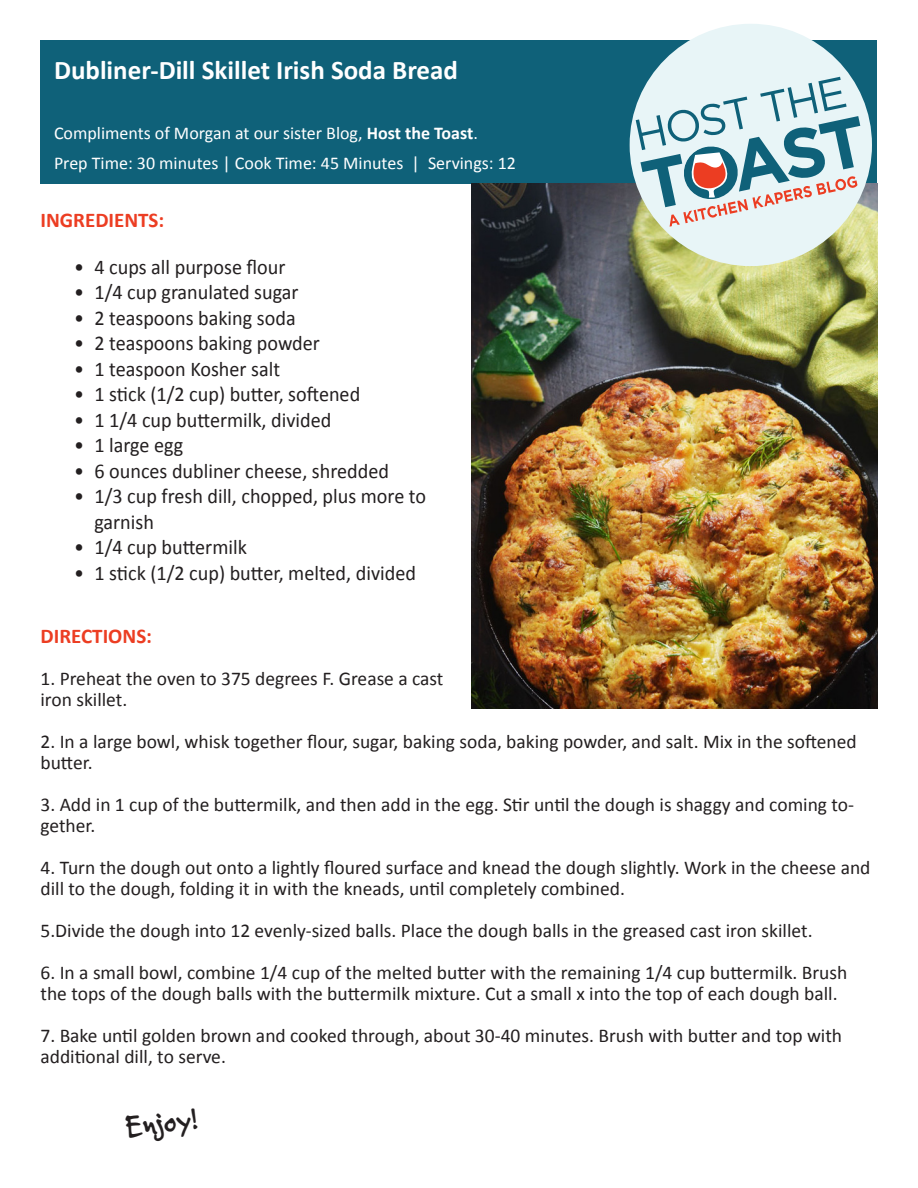
<style>
.page{position:relative;width:918px;height:1188px;background:#fff}
.page>*{position:absolute;margin:0;border:0;box-sizing:border-box;transform-origin:0 0}
.t1{font:700 31.05px "Felt Tip Roman";color:#231f20}
.t2{font:700 27px "Calibri";color:#fff}
.t3{font:21px/25.5px "Calibri";color:#231f20;scale:.96 1}
.t4{font:700 21px "Calibri";color:#ec3d22}
.t5{font:19.5px/21px "Calibri";color:#231f20}
.t6{font:18px "Calibri";color:#fff}
.s1{font-weight:700}
</style>
<div class="page">
<div style="left:40px;top:40px;width:838px;height:144px;background:#0f6179"></div>
<img style="left:472px;top:184px;width:406px;height:524px">
<div style="left:630px;top:24px;width:242px;height:242px;background:#e8f5f7;border-radius:50%"></div>
<svg style="left:636px;top:77px;width:224px;height:150px"></svg>
<p class="t2" style="left:54px;top:53px;width:406px">Dubliner-Dill Skillet Irish Soda Bread</p>
<p class="t6" style="left:54px;top:121px;width:425px">Compliments of Morgan at our sister Blog, <span class="s1">Host the Toast</span>.</p>
<p class="t6" style="left:54px;top:151px;width:464px">Prep Time: 30 minutes | Cook Time: 45 Minutes | Servings: 12</p>
<p class="t4" style="left:40px;top:207px;width:125px">INGREDIENTS:</p>
<p class="t3" style="left:74px;top:253px;width:222px">• 4 cups all purpose flour</p>
<p class="t3" style="left:74px;top:279px;width:235px">• 1/4 cup granulated sugar</p>
<p class="t3" style="left:74px;top:304px;width:232px">• 2 teaspoons baking soda</p>
<p class="t3" style="left:74px;top:330px;width:257px">• 2 teaspoons baking powder</p>
<p class="t3" style="left:74px;top:355px;width:216px">• 1 teaspoon Kosher salt</p>
<p class="t3" style="left:74px;top:381px;width:299px">• 1 stick (1/2 cup) butter, softened</p>
<p class="t3" style="left:74px;top:406px;width:269px">• 1 1/4 cup buttermilk, divided</p>
<p class="t3" style="left:74px;top:432px;width:115px">• 1 large egg</p>
<p class="t3" style="left:74px;top:457px;width:329px">• 6 ounces dubliner cheese, shredded</p>
<p class="t3" style="left:94px;top:483px;width:347px;text-indent:-20px">• 1/3 cup fresh dill, chopped, plus more to garnish</p>
<p class="t3" style="left:74px;top:534px;width:181px">• 1/4 cup buttermilk</p>
<p class="t3" style="left:74px;top:559px;width:357px">• 1 stick (1/2 cup) butter, melted, divided</p>
<p class="t4" style="left:40px;top:623px;width:113px">DIRECTIONS:</p>
<p class="t5" style="left:40px;top:667px;width:405px">1. Preheat the oven to 375 degrees F. Grease a cast iron skillet.</p>
<p class="t5" style="left:40px;top:730px;width:818px">2. In a large bowl, whisk together flour, sugar, baking soda, baking powder, and salt. Mix in the softened butter.</p>
<p class="t5" style="left:40px;top:793px;width:815px">3. Add in 1 cup of the buttermilk, and then add in the egg. Stir until the dough is shaggy and coming to&shy;gether.</p>
<p class="t5" style="left:40px;top:856px;width:832px">4. Turn the dough out onto a lightly floured surface and knead the dough slightly. Work in the cheese and dill to the dough, folding it in with the kneads, until completely combined.</p>
<p class="t5" style="left:40px;top:919px;width:774px">5.Divide the dough into 12 evenly-sized balls. Place the dough balls in the greased cast iron skillet.</p>
<p class="t5" style="left:40px;top:961px;width:808px">6. In a small bowl, combine 1/4 cup of the melted butter with the remaining 1/4 cup buttermilk. Brush the tops of the dough balls with the buttermilk mixture. Cut a small x into the top of each dough ball.</p>
<p class="t5" style="left:40px;top:1024px;width:803px">7. Bake until golden brown and cooked through, about 30-40 minutes. Brush with butter and top with additional dill, to serve.</p>
<p class="t1" style="left:123px;top:1106px;width:74px;rotate:-6deg">Enjoy!</p>
</div>
